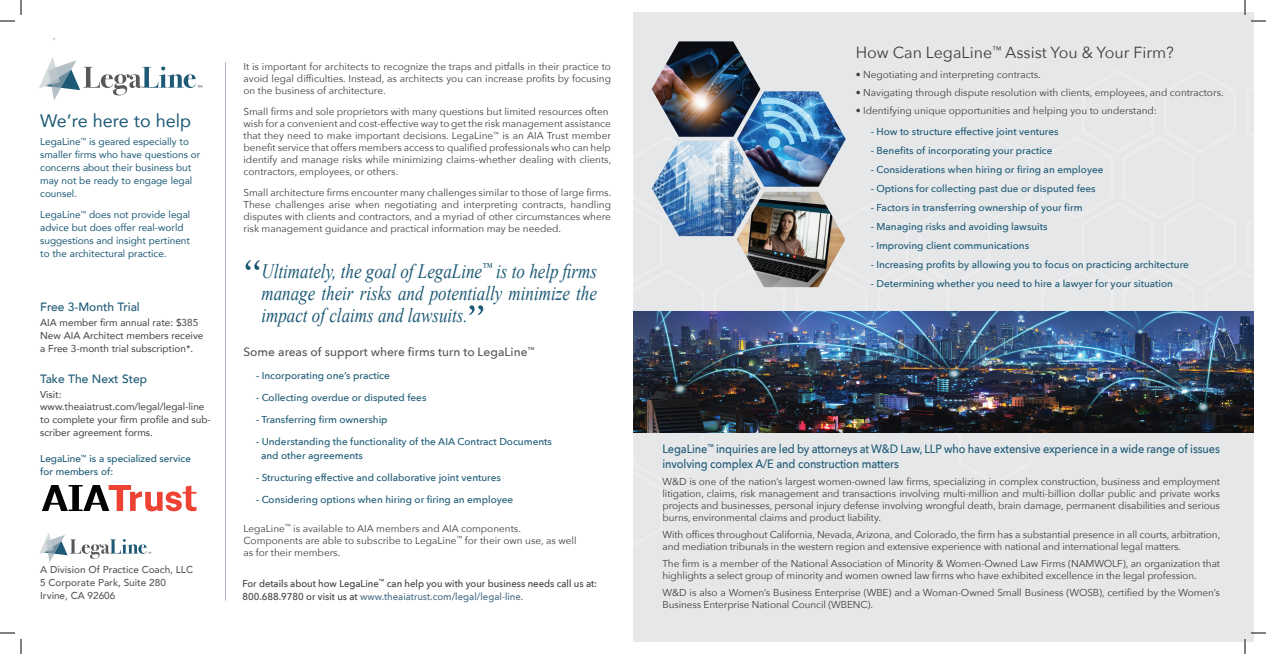
<style>
.page{position:relative;width:1266px;height:654px;background:#fff}
.page>*{position:absolute;margin:0;border:0;box-sizing:border-box;transform-origin:0 0}
.t1{font:52.2px "Garamond Three";color:#1d5a75}
.t2{font:italic 20.4px/22px "Times New Roman";color:#1d5a75;text-align:justify;scale:.83 1}
.t3{font:18px "Avenir";color:#1d5a75}
.t4{font:16px "Avenir Next";color:#3e3e3f}
.t5{font:500 12.1px/15px "Avenir Next";letter-spacing:-.01em;color:#1d5a75;scale:.91 1}
.t6{font:500 12px "Avenir Next";color:#57585a}
.t7{font:500 12px "Avenir";color:#1d5a75}
.t8{font:10px/12px "Avenir Next";color:#3e3e3f}
.t9{font:500 10px/14px "Avenir Next";color:#1d5a75}
.t10{font:10px/13px "Avenir";color:#1d5a75}
.t11{font:10px/13px "Avenir";color:#3e3e3f}
.t12{font:500 10px/13px "Avenir Next";color:#3e3e3f;scale:.95 1}
.t13{font:500 10px/13px "Avenir";color:#57585a}
.t14{font:500 10px/13px "Avenir";color:#1d5a75}
.s1{color:#4c6f88}
</style>
<div class="page">
<hr style="left:225px;top:62px;width:1px;height:539px;background:#b0b9c7">
<svg style="left:42px;top:485px;width:155px;height:26px"></svg>
<div style="left:633px;top:12px;width:621px;height:630px;background:#e6e7e9"></div>
<img style="left:633px;top:88px;width:621px;height:345px">
<img style="left:633px;top:312px;width:621px;height:120px">
<svg style="left:39px;top:57px;width:163px;height:43px"></svg>
<img style="left:652px;top:41px;width:108px;height:96px">
<img style="left:737px;top:192px;width:108px;height:95px">
<img style="left:737px;top:91px;width:109px;height:96px">
<img style="left:652px;top:141px;width:109px;height:95px">
<svg style="left:39px;top:533px;width:112px;height:29px"></svg>
<svg style="left:0;top:0;width:22px;height:22px"></svg>
<svg style="left:0;top:632px;width:22px;height:22px"></svg>
<svg style="left:1244px;top:0;width:22px;height:22px"></svg>
<svg style="left:1244px;top:632px;width:22px;height:22px"></svg>
<h3 class="t3" style="left:40px;top:106px;width:152px">We’re here to help</h3>
<p class="t10" style="left:40px;top:135px;width:162px">LegaLine<sup>™</sup> is geared especially to smaller firms who have questions or concerns about their business but may not be ready to engage legal counsel.</p>
<p class="t10" style="left:40px;top:208px;width:152px">LegaLine<sup>™</sup> does not provide legal advice but does offer real-world suggestions and insight pertinent to the architectural practice.</p>
<p class="t7" style="left:40px;top:296px;width:101px">Free 3-Month Trial</p>
<p class="t11" style="left:40px;top:315px;width:165px">AIA member firm annual rate: $385<br>New AIA Architect members receive a Free 3-month trial subscription*.</p>
<p class="t7" style="left:40px;top:368px;width:108px">Take The Next Step</p>
<p class="t11" style="left:40px;top:388px;width:166px;line-height:12px">Visit: www.theaiatrust.com/legal/legal-line</p>
<p class="t11" style="left:40px;top:412px;width:172px">to complete your firm profile and sub&shy;scriber agreement forms.</p>
<p class="t14" style="left:40px;top:452px;width:152px">LegaLine<sup>™</sup> is a specialized service for members of:</p>
<p class="t13" style="left:40px;top:562px;width:155px">A Division Of Practice Coach, LLC<br>5 Corporate Park, Suite 280<br>Irvine, CA 92606</p>
<p class="t8" style="left:244px;top:60px;width:369px;text-align:justify">It is important for architects to recognize the traps and pitfalls in their practice to avoid legal difficulties. Instead, as architects you can increase profits by focusing on the business of architecture.</p>
<p class="t8" style="left:243px;top:105px;width:369px">Small firms and sole proprietors with many questions but limited resources often wish for a convenient and cost-effective way to get the risk management assistance that they need to make important decisions. LegaLine<sup>™</sup> is an AIA Trust member benefit service that offers members access to qualified professionals who can help identify and manage risks while minimizing claims–whether dealing with clients, contractors, employees, or others.</p>
<p class="t8" style="left:243px;top:186px;width:369px;text-align:justify">Small architecture firms encounter many challenges similar to those of large firms.<br>These challenges arise when negotiating and interpreting contracts, handling disputes with clients and contractors, and a myriad of other circumstances where risk management guidance and practical information may be needed.</p>
<h1 class="t1" style="left:242px;top:249px;width:22px">“</h1>
<h2 class="t2" style="left:261px;top:259px;width:406px">Ultimately, the goal of LegaLine<sup>™</sup> is to help firms manage their risks and potentially minimize the impact of claims and lawsuits.</h2>
<h1 class="t1" style="left:466px;top:294px;width:22px">”</h1>
<p class="t6" style="left:244px;top:341px;width:293px">Some areas of support where firms turn to LegaLine<sup>™</sup></p>
<p class="t9" style="left:256px;top:368px;width:135px">- Incorporating one’s practice</p>
<p class="t9" style="left:256px;top:390px;width:172px">- Collecting overdue or disputed fees</p>
<p class="t9" style="left:256px;top:412px;width:133px">- Transferring firm ownership</p>
<p class="t9" style="left:261px;top:434px;width:292px;text-indent:-5px">- Understanding the functionality of the AIA Contract Documents and other agreements</p>
<p class="t9" style="left:256px;top:470px;width:246px">- Structuring effective and collaborative joint ventures</p>
<p class="t9" style="left:256px;top:492px;width:259px">- Considering options when hiring or firing an employee</p>
<p class="t8" style="left:243px;top:522px;width:335px">LegaLine<sup>™</sup> is available to AIA members and AIA components.<br>Components are able to subscribe to LegaLine<sup>™</sup> for their own use, as well as for their members.</p>
<p class="t12" style="left:242px;top:576px;width:375px">For details about how LegaLine<sup>™</sup> can help you with your business needs call us at:<br>800.688.9780 or visit us at <span class="s1">www.theaiatrust.com/legal/legal-line.</span></p>
<h3 class="t4" style="left:856px;top:39px;width:320px">How Can LegaLine<sup>™</sup> Assist You &amp; Your Firm?</h3>
<p class="t8" style="left:856px;top:68px;width:187px">• Negotiating and interpreting contracts.</p>
<p class="t8" style="left:856px;top:86px;width:370px">• Navigating through dispute resolution with clients, employees, and contractors.</p>
<p class="t8" style="left:856px;top:104px;width:303px">• Identifying unique opportunities and helping you to understand:</p>
<p class="t9" style="left:871px;top:124px;width:189px">- How to structure effective joint ventures</p>
<p class="t9" style="left:871px;top:143px;width:183px">- Benefits of incorporating your practice</p>
<p class="t9" style="left:871px;top:162px;width:234px">- Considerations when hiring or firing an employee</p>
<p class="t9" style="left:871px;top:181px;width:227px">- Options for collecting past due or disputed fees</p>
<p class="t9" style="left:871px;top:200px;width:213px">- Factors in transferring ownership of your firm</p>
<p class="t9" style="left:871px;top:219px;width:178px">- Managing risks and avoiding lawsuits</p>
<p class="t9" style="left:871px;top:238px;width:160px">- Improving client communications</p>
<p class="t9" style="left:871px;top:257px;width:320px">- Increasing profits by allowing you to focus on practicing architecture</p>
<p class="t9" style="left:871px;top:276px;width:304px">- Determining whether you need to hire a lawyer for your situation</p>
<p class="t5" style="left:663px;top:441px;width:614px">LegaLine<sup>™</sup> inquiries are led by attorneys at W&amp;D Law, LLP who have extensive experience in a wide range of issues involving complex A/E and construction matters</p>
<p class="t8" style="left:663px;top:476px;width:559px;text-align:justify">W&amp;D is one of the nation’s largest women-owned law firms, specializing in complex construction, business and employment litigation, claims, risk management and transactions involving multi-million and multi-billion dollar public and private works projects and businesses, personal injury defense involving wrongful death, brain damage, permanent disabilities and serious burns, environmental claims and product liability.</p>
<p class="t8" style="left:663px;top:529px;width:559px">With offices throughout California, Nevada, Arizona, and Colorado, the firm has a substantial presence in all courts, arbitration, and mediation tribunals in the western region and extensive experience with national and international legal matters.</p>
<p class="t8" style="left:663px;top:558px;width:559px">The firm is a member of the National Association of Minority &amp; Women-Owned Law Firms (NAMWOLF), an organization that highlights a select group of minority and women owned law firms who have exhibited excellence in the legal profession.</p>
<p class="t8" style="left:663px;top:587px;width:559px">W&amp;D is also a Women’s Business Enterprise (WBE) and a Woman-Owned Small Business (WOSB), certified by the Women’s<br>Business Enterprise National Council (WBENC).</p>
</div>
